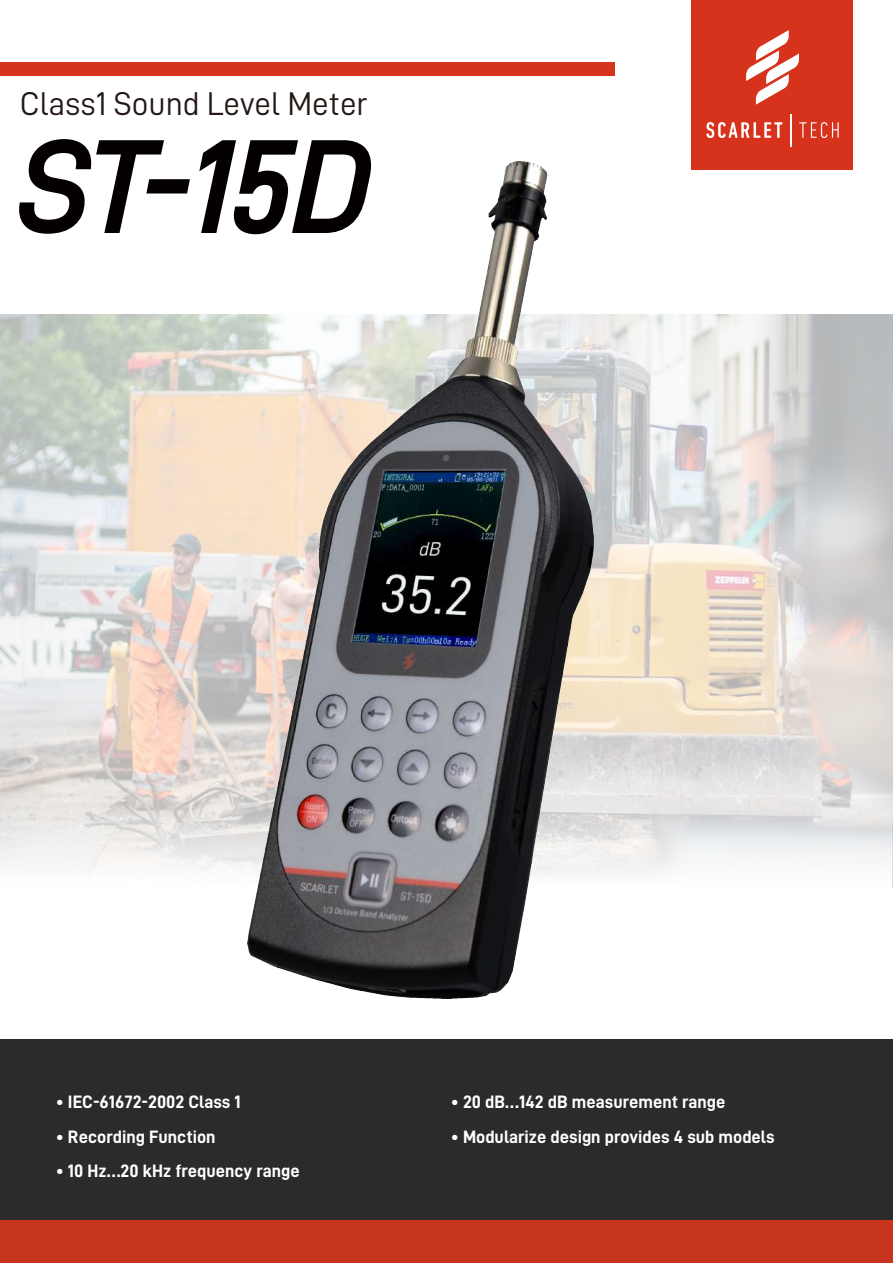
<style>
.page{position:relative;width:893px;height:1263px;background:#fff}
.page>*{position:absolute;margin:0;border:0;box-sizing:border-box;transform-origin:0 0}
.t1{font:125.7px "D DIN Italic";color:#060001}
.t2{font:33px "D DIN";color:#231815}
.t3{font:18px "D DIN Bold";color:#fff}
</style>
<div class="page">
<img style="left:0;top:315px;width:893px;height:572px">
<div style="left:0;top:1039px;width:893px;height:198px;background:#2b2b2b"></div>
<div style="left:691px;top:0;width:162px;height:169px;background:#d7321c"></div>
<svg style="left:746px;top:30px;width:53px;height:75px"></svg>
<svg style="left:706px;top:122px;width:76px;height:16px"></svg>
<svg style="left:799px;top:122px;width:40px;height:16px"></svg>
<hr style="left:790px;top:114px;width:1px;height:32px;background:#fff">
<svg style="left:19px;top:139px;width:352px;height:95px"></svg>
<div style="left:0;top:62px;width:614px;height:13px;background:#d7321c"></div>
<svg style="left:0;top:803px;width:892px;height:84px"></svg>
<img style="left:248px;top:161px;width:346px;height:837px">
<div style="left:0;top:1220px;width:892px;height:43px;background:#c8351e"></div>
<h2 class="t2" style="left:20px;top:85px;width:349px">Class1 Sound Level Meter</h2>
<h1 class="t1" style="left:20px;top:118px;width:352px">ST-15D</h1>
<p class="t3" style="left:56px;top:1092px;width:187px">• IEC-61672-2002 Class 1</p>
<p class="t3" style="left:56px;top:1127px;width:161px">• Recording Function</p>
<p class="t3" style="left:56px;top:1161px;width:246px">• 10 Hz…20 kHz frequency range</p>
<p class="t3" style="left:451px;top:1092px;width:276px">• 20 dB…142 dB measurement range</p>
<p class="t3" style="left:451px;top:1127px;width:325px">• Modularize design provides 4 sub models</p>
</div>
